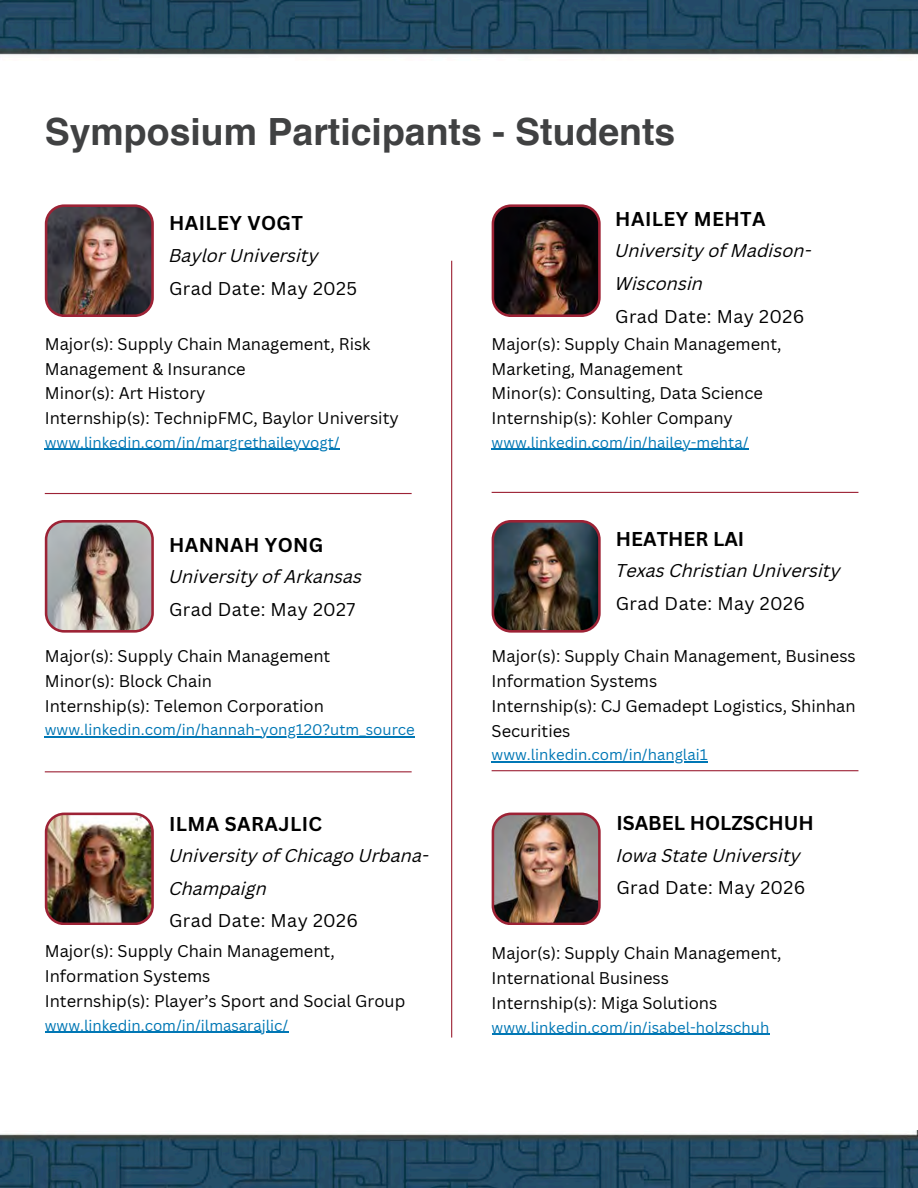
<style>
.page{position:relative;width:918px;height:1188px;background:#fff}
.page>*{position:absolute;margin:0;border:0;box-sizing:border-box;transform-origin:0 0}
.t1{font:700 37.5px "Helvetica";color:#404142}
.t2{font:700 19.5px "Canva Sans";letter-spacing:.02em;color:#000}
.t3{font:700 19.5px "Canva Sans";color:#000}
.t4{font:italic 18px/32.7px "Canva Sans";color:#000}
.t5{font:18px "Canva Sans";letter-spacing:.02em;color:#000}
.t6{font:16.5px/24.8px "Canva Sans";color:#000}
.t7{font:15px "Canva Sans";color:#0077b5}
</style>
<div class="page">
<hr style="left:451px;top:261px;width:1px;height:777px;background:#9d2235">
<img style="left:45px;top:204px;width:109px;height:113px">
<hr style="left:45px;top:493px;width:367px;height:1px;background:#9d2235">
<img style="left:492px;top:204px;width:109px;height:113px">
<hr style="left:492px;top:492px;width:366px;height:1px;background:#9d2235">
<img style="left:45px;top:520px;width:109px;height:113px">
<hr style="left:45px;top:771px;width:367px;height:1px;background:#9d2235">
<img style="left:492px;top:520px;width:109px;height:113px">
<hr style="left:492px;top:770px;width:366px;height:1px;background:#9d2235">
<img style="left:45px;top:813px;width:109px;height:112px">
<img style="left:492px;top:813px;width:109px;height:112px">
<img style="left:0;top:0;width:918px;height:55px">
<img style="left:0;top:1131px;width:918px;height:57px">
<hr style="left:45px;top:737px;width:370px;height:1px;background:#0077b5">
<hr style="left:492px;top:1034px;width:278px;height:1px;background:#0077b5">
<hr style="left:45px;top:449px;width:295px;height:1px;background:#0077b5">
<hr style="left:492px;top:449px;width:257px;height:1px;background:#0077b5">
<hr style="left:45px;top:1032px;width:243px;height:1px;background:#0077b5">
<hr style="left:492px;top:761px;width:216px;height:1px;background:#0077b5">
<h1 class="t1" style="left:45px;top:116px;width:632px">Symposium Participants - Students</h1>
<p class="t2" style="left:169px;top:210px;width:135px">HAILEY VOGT</p>
<p class="t4" style="left:169px;top:241px;width:151px">Baylor University</p>
<p class="t5" style="left:169px;top:275px;width:190px">Grad Date: May 2025</p>
<h2 class="t6" style="left:45px;top:331px;width:356px">Major(s): Supply Chain Management, Risk Management &amp; Insurance<br>Minor(s): Art History<br>Internship(s): TechnipFMC, Baylor University</h2>
<p class="t7" style="left:45px;top:432px;width:296px">www.linkedin.com/in/margrethaileyvogt/</p>
<p class="t2" style="left:169px;top:531px;width:156px">HANNAH YONG</p>
<p class="t4" style="left:169px;top:562px;width:195px">University of Arkansas</p>
<p class="t5" style="left:169px;top:597px;width:188px">Grad Date: May 2027</p>
<p class="t6" style="left:45px;top:644px;width:287px">Major(s): Supply Chain Management</p>
<p class="t6" style="left:45px;top:668px;width:169px">Minor(s): Block Chain</p>
<p class="t6" style="left:45px;top:693px;width:281px">Internship(s): Telemon Corporation</p>
<p class="t7" style="left:45px;top:719px;width:372px">www.linkedin.com/in/hannah-yong120?utm_source</p>
<p class="t2" style="left:169px;top:810px;width:155px">ILMA SARAJLIC</p>
<p class="t4" style="left:169px;top:841px;width:261px">University of Chicago Urbana-<br>Champaign</p>
<p class="t5" style="left:169px;top:908px;width:191px">Grad Date: May 2026</p>
<h2 class="t6" style="left:45px;top:939px;width:362px">Major(s): Supply Chain Management,<br>Information Systems<br>Internship(s): Player’s Sport and Social Group</h2>
<p class="t7" style="left:45px;top:1015px;width:245px">www.linkedin.com/in/ilmasarajlic/</p>
<p class="t2" style="left:615px;top:205px;width:152px">HAILEY MEHTA</p>
<p class="t4" style="left:615px;top:236px;width:198px">University of Madison-<br>Wisconsin</p>
<p class="t5" style="left:615px;top:303px;width:191px">Grad Date: May 2026</p>
<h2 class="t6" style="left:492px;top:331px;width:291px">Major(s): Supply Chain Management,<br>Marketing, Management<br>Minor(s): Consulting, Data Science<br>Internship(s): Kohler Company</h2>
<p class="t7" style="left:492px;top:432px;width:258px">www.linkedin.com/in/hailey-mehta/</p>
<p class="t3" style="left:616px;top:525px;width:130px">HEATHER LAI</p>
<p class="t4" style="left:616px;top:556px;width:226px">Texas Christian University</p>
<p class="t5" style="left:616px;top:590px;width:191px">Grad Date: May 2026</p>
<p class="t6" style="left:492px;top:644px;width:366px">Major(s): Supply Chain Management, Business<br>Information Systems<br>Internship(s): CJ Gemadept Logistics, Shinhan<br>Securities</p>
<p class="t7" style="left:492px;top:744px;width:218px">www.linkedin.com/in/hanglai1</p>
<p class="t3" style="left:616px;top:809px;width:199px">ISABEL HOLZSCHUH</p>
<p class="t4" style="left:616px;top:841px;width:186px">Iowa State University</p>
<p class="t5" style="left:616px;top:875px;width:191px">Grad Date: May 2026</p>
<p class="t6" style="left:492px;top:941px;width:291px">Major(s): Supply Chain Management,<br>International Business<br>Internship(s): Miga Solutions</p>
<p class="t7" style="left:492px;top:1017px;width:279px">www.linkedin.com/in/isabel-holzschuh</p>
</div>
